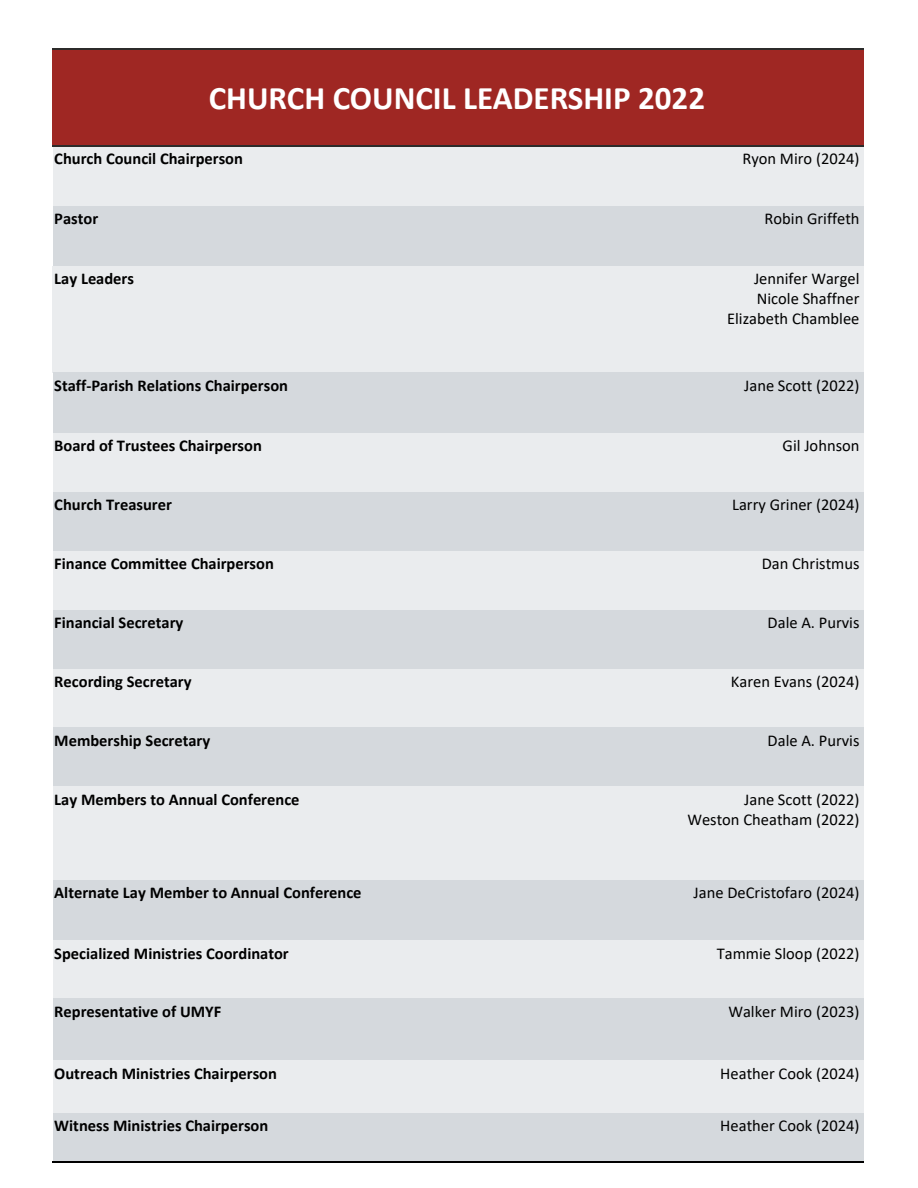
<style>
.page{position:relative;width:918px;height:1188px;background:#fff}
.page>*{position:absolute;margin:0;border:0;box-sizing:border-box;transform-origin:0 0}
.t1{font:700 33px "Calibri";color:#fff}
.t2{font:700 16.5px "Calibri";color:#000}
.t3{font:16.5px/20.1px "Calibri";color:#000;text-align:right}
</style>
<div class="page">
<div style="left:53px;top:49px;width:811px;height:97px;background:#9f2723"></div>
<div style="left:53px;top:146px;width:541px;height:60px;background:#eaecee"></div>
<div style="left:594px;top:146px;width:270px;height:60px;background:#eaecee"></div>
<div style="left:53px;top:206px;width:541px;height:60px;background:#d5d9dd"></div>
<div style="left:594px;top:206px;width:270px;height:60px;background:#d5d9dd"></div>
<div style="left:53px;top:266px;width:270px;height:107px;background:#eaecee"></div>
<div style="left:323px;top:266px;width:271px;height:107px;background:#eaecee"></div>
<div style="left:594px;top:266px;width:270px;height:107px;background:#eaecee"></div>
<div style="left:53px;top:373px;width:541px;height:60px;background:#d5d9dd"></div>
<div style="left:594px;top:373px;width:270px;height:60px;background:#d5d9dd"></div>
<div style="left:53px;top:433px;width:541px;height:59px;background:#eaecee"></div>
<div style="left:594px;top:433px;width:270px;height:59px;background:#eaecee"></div>
<div style="left:53px;top:492px;width:541px;height:59px;background:#d5d9dd"></div>
<div style="left:594px;top:492px;width:270px;height:59px;background:#d5d9dd"></div>
<div style="left:53px;top:551px;width:541px;height:59px;background:#eaecee"></div>
<div style="left:594px;top:551px;width:270px;height:59px;background:#eaecee"></div>
<div style="left:53px;top:610px;width:541px;height:59px;background:#d5d9dd"></div>
<div style="left:594px;top:610px;width:270px;height:59px;background:#d5d9dd"></div>
<div style="left:53px;top:669px;width:541px;height:59px;background:#eaecee"></div>
<div style="left:594px;top:669px;width:270px;height:59px;background:#eaecee"></div>
<div style="left:53px;top:728px;width:541px;height:59px;background:#d5d9dd"></div>
<div style="left:594px;top:728px;width:270px;height:59px;background:#d5d9dd"></div>
<div style="left:53px;top:787px;width:541px;height:93px;background:#eaecee"></div>
<div style="left:594px;top:787px;width:270px;height:93px;background:#eaecee"></div>
<div style="left:53px;top:880px;width:541px;height:61px;background:#d5d9dd"></div>
<div style="left:594px;top:880px;width:270px;height:61px;background:#d5d9dd"></div>
<div style="left:53px;top:941px;width:541px;height:58px;background:#eaecee"></div>
<div style="left:594px;top:941px;width:270px;height:58px;background:#eaecee"></div>
<div style="left:53px;top:999px;width:541px;height:62px;background:#d5d9dd"></div>
<div style="left:594px;top:999px;width:270px;height:62px;background:#d5d9dd"></div>
<div style="left:53px;top:1061px;width:541px;height:52px;background:#eaecee"></div>
<div style="left:594px;top:1061px;width:270px;height:52px;background:#eaecee"></div>
<div style="left:53px;top:1113px;width:541px;height:49px;background:#d5d9dd"></div>
<div style="left:594px;top:1113px;width:270px;height:49px;background:#d5d9dd"></div>
<hr style="left:53px;top:48px;width:270px;height:2px;background:#2c2b2a">
<hr style="left:323px;top:48px;width:271px;height:2px;background:#2c2b2a">
<hr style="left:594px;top:48px;width:270px;height:2px;background:#2c2b2a">
<hr style="left:53px;top:145px;width:270px;height:2px;background:#2c2b2a">
<hr style="left:323px;top:145px;width:271px;height:2px;background:#2c2b2a">
<hr style="left:594px;top:145px;width:270px;height:2px;background:#2c2b2a">
<hr style="left:53px;top:1161px;width:270px;height:1px;background:#000">
<hr style="left:323px;top:1161px;width:271px;height:1px;background:#000">
<hr style="left:594px;top:1161px;width:270px;height:1px;background:#000">
<h1 class="t1" style="left:209px;top:85px;width:498px">CHURCH COUNCIL LEADERSHIP 2022</h1>
<p class="t2" style="left:54px;top:152px;width:190px">Church Council Chairperson</p>
<p class="t3" style="left:742px;top:150px;width:119px">Ryon Miro (2024)</p>
<p class="t2" style="left:54px;top:212px;width:46px">Pastor</p>
<p class="t3" style="left:765px;top:210px;width:96px">Robin Griffeth</p>
<p class="t2" style="left:54px;top:272px;width:81px">Lay Leaders</p>
<p class="t3" style="left:727px;top:270px;width:134px">Jennifer Wargel<br>Nicole Shaffner<br>Elizabeth Chamblee</p>
<p class="t2" style="left:54px;top:378px;width:235px">Staff-Parish Relations Chairperson</p>
<p class="t3" style="left:744px;top:376px;width:117px">Jane Scott (2022)</p>
<p class="t2" style="left:54px;top:439px;width:209px">Board of Trustees Chairperson</p>
<p class="t3" style="left:783px;top:437px;width:78px">Gil Johnson</p>
<p class="t2" style="left:54px;top:498px;width:119px">Church Treasurer</p>
<p class="t3" style="left:732px;top:496px;width:129px">Larry Griner (2024)</p>
<p class="t2" style="left:54px;top:557px;width:221px">Finance Committee Chairperson</p>
<p class="t3" style="left:762px;top:555px;width:99px">Dan Christmus</p>
<p class="t2" style="left:54px;top:616px;width:131px">Financial Secretary</p>
<p class="t3" style="left:768px;top:614px;width:93px">Dale A. Purvis</p>
<p class="t2" style="left:54px;top:675px;width:139px">Recording Secretary</p>
<p class="t3" style="left:731px;top:673px;width:130px">Karen Evans (2024)</p>
<p class="t2" style="left:54px;top:733px;width:157px">Membership Secretary</p>
<p class="t3" style="left:768px;top:732px;width:93px">Dale A. Purvis</p>
<p class="t2" style="left:54px;top:792px;width:247px">Lay Members to Annual Conference</p>
<p class="t3" style="left:687px;top:791px;width:174px">Jane Scott (2022)<br>Weston Cheatham (2022)</p>
<p class="t2" style="left:54px;top:886px;width:309px">Alternate Lay Member to Annual Conference</p>
<p class="t3" style="left:694px;top:884px;width:167px">Jane DeCristofaro (2024)</p>
<p class="t2" style="left:54px;top:946px;width:236px">Specialized Ministries Coordinator</p>
<p class="t3" style="left:717px;top:945px;width:144px">Tammie Sloop (2022)</p>
<p class="t2" style="left:54px;top:1004px;width:169px">Representative of UMYF</p>
<p class="t3" style="left:728px;top:1003px;width:133px">Walker Miro (2023)</p>
<p class="t2" style="left:54px;top:1067px;width:224px">Outreach Ministries Chairperson</p>
<p class="t3" style="left:720px;top:1065px;width:141px">Heather Cook (2024)</p>
<p class="t2" style="left:54px;top:1119px;width:216px">Witness Ministries Chairperson</p>
<p class="t3" style="left:720px;top:1117px;width:141px">Heather Cook (2024)</p>
</div>
